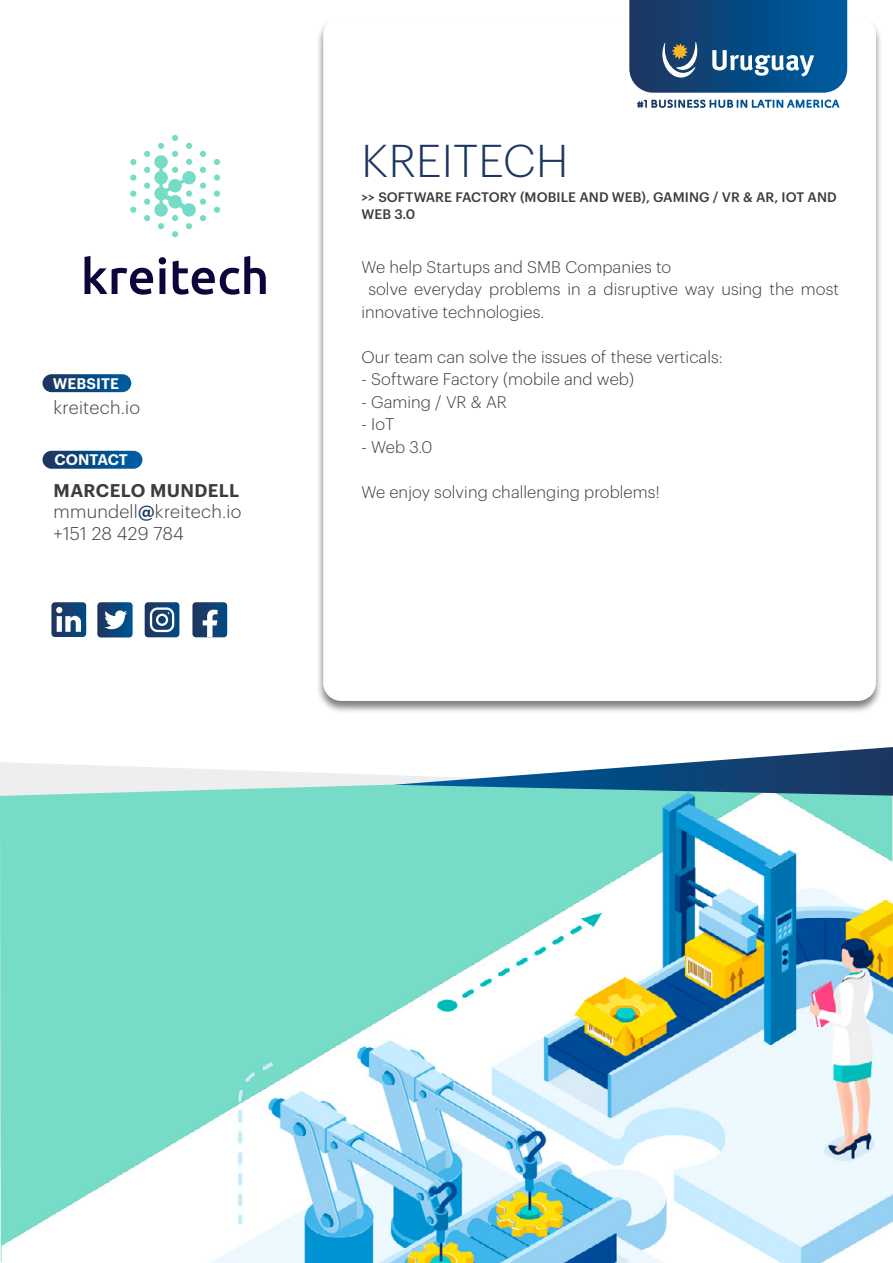
<style>
.page{position:relative;width:893px;height:1263px;background:#fff}
.page>*{position:absolute;margin:0;border:0;box-sizing:border-box;transform-origin:0 0}
.t1{font:300 45px "Graphik";letter-spacing:.005em;color:#1c3660}
.t2{font:300 18px/21.6px "Graphik";letter-spacing:.015em;color:#3c3c3c;text-align:justify}
.t3{font:300 16.5px "Graphik";letter-spacing:.005em;color:#3c3c3c}
.t4{font:600 15px "Graphik";letter-spacing:.005em;color:#fff}
.t5{font:500 13.5px/16.2px "Graphik";letter-spacing:.005em;color:#3c3c3c}
.s1{font-weight:600}
.s2{font-weight:500;color:#1c3660}
</style>
<div class="page">
<div style="left:316px;top:16px;width:567px;height:698px;background:#000;opacity:.5"></div>
<div style="left:323px;top:17px;width:553px;height:684px;background:#fff;border-radius:18px"></div>
<svg style="left:629px;top:0;width:218px;height:93px;background:#1e5789"></svg>
<svg style="left:694px;top:100px;width:137px;height:8px"></svg>
<div style="left:43px;top:374px;width:88px;height:18px;background:linear-gradient(to right,#1b355e,#005ca0);border-radius:9px"></div>
<div style="left:43px;top:451px;width:99px;height:18px;background:linear-gradient(to right,#1a365f,#0061a8);border-radius:9px"></div>
<svg style="left:0;top:770px;width:395px;height:492px;background:#d9ebe7"></svg>
<svg style="left:51px;top:602px;width:35px;height:35px"></svg>
<svg style="left:145px;top:602px;width:34px;height:35px"></svg>
<svg style="left:192px;top:602px;width:35px;height:35px"></svg>
<svg style="left:97px;top:602px;width:36px;height:35px"></svg>
<svg style="left:130px;top:135px;width:90px;height:102px"></svg>
<svg style="left:85px;top:256px;width:181px;height:39px"></svg>
<img style="left:2px;top:791px;width:891px;height:472px">
<svg style="left:395px;top:747px;width:498px;height:49px"></svg>
<p class="t4" style="left:53px;top:372px;width:68px">WEBSITE</p>
<p class="t2" style="left:54px;top:395px;width:88px">kreitech.io</p>
<p class="t4" style="left:55px;top:448px;width:75px">CONTACT</p>
<p class="t2" style="left:54px;top:478px;width:189px"><span class="s1">MARCELO MUNDELL </span>mmundell<span class="s2">@</span>kreitech.io +151 28 429 784</p>
<h1 class="t1" style="left:362px;top:128px;width:208px">KREITECH</h1>
<p class="t5" style="left:361px;top:188px;width:477px">&gt;&gt; SOFTWARE FACTORY (MOBILE AND WEB), GAMING / VR &amp; AR, IOT AND<br>WEB 3.0</p>
<p class="t3" style="left:361px;top:255px;width:311px">We help Startups and SMB Companies to</p>
<p class="t3" style="left:368px;top:277px;width:472px">solve everyday problems in a disruptive way using the most</p>
<p class="t3" style="left:361px;top:300px;width:184px">innovative technologies.</p>
<p class="t3" style="left:361px;top:345px;width:363px">Our team can solve the issues of these verticals:</p>
<p class="t3" style="left:361px;top:367px;width:274px">- Software Factory (mobile and web)</p>
<p class="t3" style="left:361px;top:390px;width:147px">- Gaming / VR &amp; AR</p>
<p class="t3" style="left:361px;top:412px;width:34px">- IoT</p>
<p class="t3" style="left:361px;top:435px;width:73px">- Web 3.0</p>
<p class="t3" style="left:361px;top:480px;width:300px">We enjoy solving challenging problems!</p>
</div>
